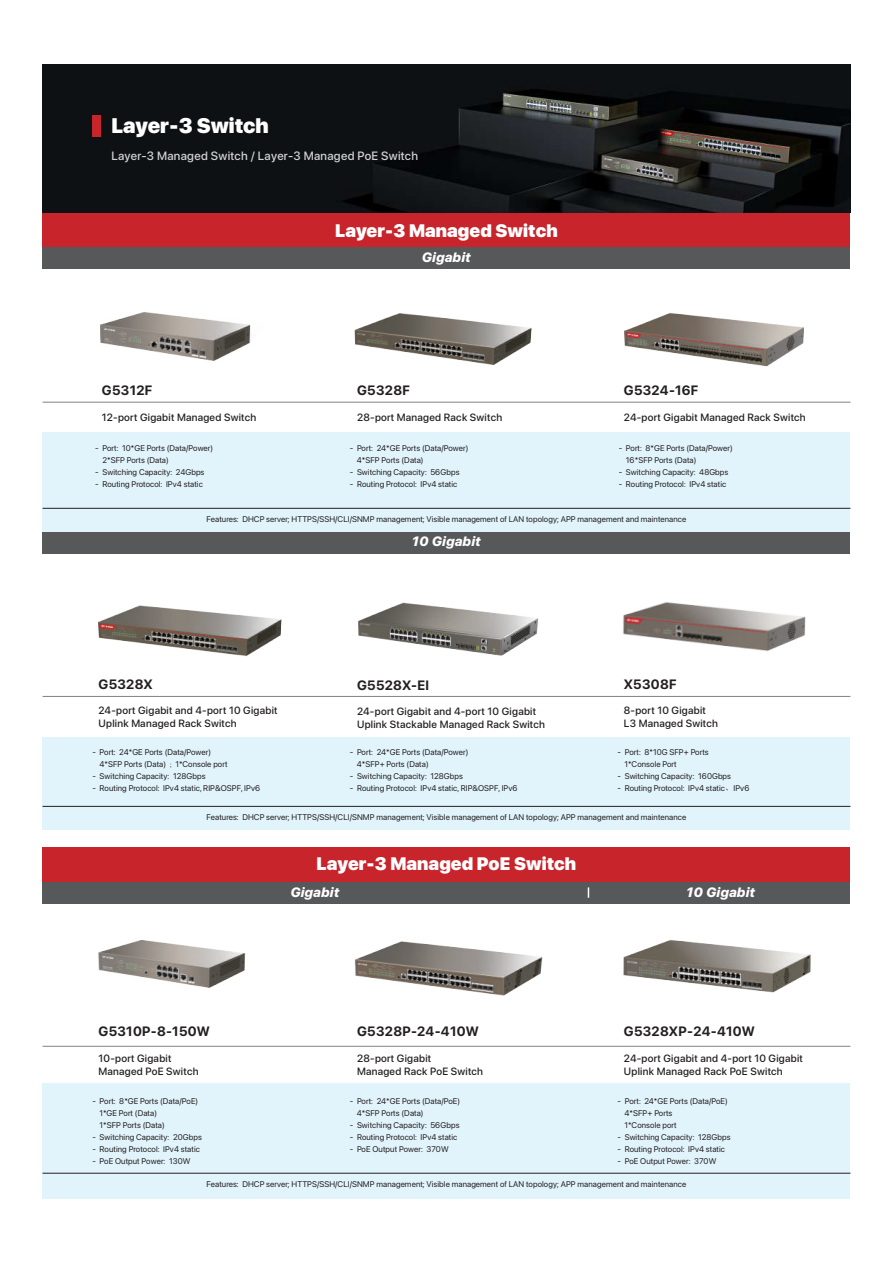
<style>
.page{position:relative;width:893px;height:1263px;background:#fff}
.page>*{position:absolute;margin:0;border:0;box-sizing:border-box;transform-origin:0 0}
.t1{font:900 21px "SF Pro Display";color:#fff}
.t2{font:900 18px "SF Pro Display";letter-spacing:.005em;color:#fff}
.t3{font:700 13.5px "SF Pro Display";letter-spacing:.025em;color:#231f20}
.t4{font:italic 800 13.5px "SF Pro Display";letter-spacing:.025em;color:#fff}
.t5{font:500 12px "SF Pro Display";letter-spacing:.025em;color:#d1d2d4}
.t6{font:500 10.5px/12.6px "SF Pro Display";letter-spacing:.025em;color:#231f20}
.t7{font:8.25px/12px "SF Pro Display";letter-spacing:.01em;color:#231f20}
.s1{font-family:"Adobe Song Std";font-weight:300}
</style>
<div class="page">
<img style="left:43px;top:64px;width:807px;height:149px">
<div style="left:92px;top:115px;width:8px;height:21px;background:#c8242b"></div>
<img style="left:322px;top:268px;width:238px;height:134px">
<img style="left:568px;top:268px;width:283px;height:135px">
<img style="left:100px;top:312px;width:151px;height:49px">
<img style="left:588px;top:553px;width:247px;height:98px">
<div style="left:43px;top:213px;width:807px;height:34px;background:#c8242b"></div>
<div style="left:43px;top:432px;width:807px;height:100px;background:#e1f4fc"></div>
<hr style="left:43px;top:402px;width:807px;height:1px;background:#808285">
<hr style="left:43px;top:508px;width:807px;height:1px;background:#231f20">
<div style="left:43px;top:737px;width:807px;height:92px;background:#e1f4fc"></div>
<hr style="left:43px;top:806px;width:807px;height:1px;background:#231f20">
<img style="left:68px;top:903px;width:207px;height:85px">
<div style="left:43px;top:882px;width:807px;height:21px;background:#57585a"></div>
<div style="left:43px;top:848px;width:807px;height:34px;background:#c8242b"></div>
<div style="left:43px;top:1083px;width:807px;height:116px;background:#e1f4fc"></div>
<hr style="left:43px;top:1046px;width:807px;height:1px;background:#808285">
<hr style="left:43px;top:1173px;width:807px;height:1px;background:#231f20">
<img style="left:321px;top:903px;width:251px;height:93px">
<img style="left:589px;top:891px;width:251px;height:102px">
<div style="left:43px;top:247px;width:807px;height:21px;background:#57585a"></div>
<img style="left:358px;top:602px;width:180px;height:54px">
<hr style="left:43px;top:696px;width:807px;height:1px;background:#808285">
<img style="left:98px;top:605px;width:184px;height:51px">
<div style="left:43px;top:532px;width:807px;height:21px;background:#57585a"></div>
<h1 class="t1" style="left:111px;top:113px;width:159px">Layer-3 Switch</h1>
<h3 class="t5" style="left:111px;top:149px;width:308px">Layer-3 Managed Switch / Layer-3 Managed PoE Switch</h3>
<h2 class="t2" style="left:335px;top:220px;width:224px">Layer-3 Managed Switch</h2>
<h3 class="t3" style="left:102px;top:383px;width:52px">G5312F</h3>
<p class="t6" style="left:102px;top:411px;width:156px">12-port Gigabit Managed Switch</p>
<h3 class="t4" style="left:422px;top:247px;width:50px">Gigabit</h3>
<h3 class="t3" style="left:357px;top:383px;width:54px">G5328F</h3>
<p class="t6" style="left:357px;top:411px;width:147px">28-port Managed Rack Switch</p>
<h3 class="t3" style="left:624px;top:383px;width:76px">G5324-16F</h3>
<p class="t6" style="left:624px;top:411px;width:183px">24-port Gigabit Managed Rack Switch</p>
<p class="t7" style="left:102px;top:442px;width:112px;text-indent:-7px">- Port: 10*GE Ports (Data/Power)<br>2*SFP Ports (Data)</p>
<p class="t7" style="left:95px;top:466px;width:111px">- Switching Capacity: 24Gbps</p>
<p class="t7" style="left:95px;top:478px;width:109px">- Routing Protocol: IPv4 static</p>
<p class="t7" style="left:357px;top:442px;width:113px;text-indent:-7px">- Port: 24*GE Ports (Data/Power)<br>4*SFP Ports (Data)</p>
<p class="t7" style="left:350px;top:466px;width:111px">- Switching Capacity: 56Gbps</p>
<p class="t7" style="left:350px;top:478px;width:109px">- Routing Protocol: IPv4 static</p>
<p class="t7" style="left:207px;top:513px;width:481px">Features: DHCP server; HTTPS/SSH/CLI/SNMP management; Visible management of LAN topology; APP management and maintenance</p>
<p class="t7" style="left:626px;top:442px;width:109px;text-indent:-7px">- Port: 8*GE Ports (Data/Power)<br>16*SFP Ports (Data)</p>
<p class="t7" style="left:619px;top:466px;width:111px">- Switching Capacity: 48Gbps</p>
<p class="t7" style="left:619px;top:478px;width:109px">- Routing Protocol: IPv4 static</p>
<h3 class="t3" style="left:99px;top:676px;width:56px">G5328X</h3>
<p class="t6" style="left:99px;top:704px;width:181px">24-port Gigabit and 4-port 10 Gigabit<br>Uplink Managed Rack Switch</p>
<h3 class="t4" style="left:412px;top:532px;width:70px">10 Gigabit</h3>
<h3 class="t3" style="left:357px;top:677px;width:73px">G5528X-EI</h3>
<p class="t6" style="left:357px;top:705px;width:189px">24-port Gigabit and 4-port 10 Gigabit<br>Uplink Stackable Managed Rack Switch</p>
<h3 class="t3" style="left:624px;top:676px;width:54px">X5308F</h3>
<p class="t6" style="left:624px;top:704px;width:96px">8-port 10 Gigabit<br>L3 Managed Switch</p>
<p class="t7" style="left:625px;top:746px;width:86px;text-indent:-7px">- Port: 8*10G SFP+ Ports<br>1*Console Port</p>
<p class="t7" style="left:617px;top:770px;width:115px">- Switching Capacity: 160Gbps</p>
<p class="t7" style="left:617px;top:782px;width:133px">- Routing Protocol: IPv4 static<span class="s1">、</span>IPv6</p>
<p class="t7" style="left:357px;top:746px;width:113px;text-indent:-7px">- Port: 24*GE Ports (Data/Power)<br>4*SFP+ Ports (Data)</p>
<p class="t7" style="left:350px;top:770px;width:115px">- Switching Capacity: 128Gbps</p>
<p class="t7" style="left:350px;top:782px;width:169px">- Routing Protocol: IPv4 static, RIP&amp;OSPF, IPv6</p>
<p class="t7" style="left:207px;top:811px;width:481px">Features: DHCP server; HTTPS/SSH/CLI/SNMP management; Visible management of LAN topology; APP management and maintenance</p>
<h2 class="t2" style="left:317px;top:853px;width:261px">Layer-3 Managed PoE Switch</h2>
<p class="t7" style="left:100px;top:746px;width:129px;text-indent:-7px">- Port: 24*GE Ports (Data/Power)<br>4*SFP Ports (Data) <span class="s1">;</span> 1*Console port</p>
<p class="t7" style="left:92px;top:770px;width:115px">- Switching Capacity: 128Gbps</p>
<p class="t7" style="left:92px;top:782px;width:169px">- Routing Protocol: IPv4 static, RIP&amp;OSPF, IPv6</p>
<h3 class="t4" style="left:290px;top:882px;width:50px">Gigabit</h3>
<h3 class="t4" style="left:686px;top:882px;width:70px">10 Gigabit</h3>
<h3 class="t3" style="left:99px;top:1024px;width:113px">G5310P-8-150W</h3>
<h3 class="t3" style="left:357px;top:1024px;width:123px">G5328P-24-410W</h3>
<h3 class="t3" style="left:624px;top:1024px;width:133px">G5328XP-24-410W</h3>
<p class="t6" style="left:99px;top:1052px;width:102px">10-port Gigabit<br>Managed PoE Switch</p>
<p class="t6" style="left:357px;top:1052px;width:128px">28-port Gigabit<br>Managed Rack PoE Switch</p>
<p class="t6" style="left:624px;top:1052px;width:181px">24-port Gigabit and 4-port 10 Gigabit<br>Uplink Managed Rack PoE Switch</p>
<p class="t7" style="left:100px;top:1095px;width:100px;text-indent:-7px">- Port: 8*GE Ports (Data/PoE)<br>1*GE Port (Data)<br>1*SFP Ports (Data)</p>
<p class="t7" style="left:92px;top:1131px;width:111px">- Switching Capacity: 20Gbps</p>
<p class="t7" style="left:92px;top:1143px;width:109px">- Routing Protocol: IPv4 static</p>
<p class="t7" style="left:92px;top:1155px;width:100px">- PoE Output Power: 130W</p>
<p class="t7" style="left:357px;top:1095px;width:105px;text-indent:-7px">- Port: 24*GE Ports (Data/PoE)<br>4*SFP Ports (Data)</p>
<p class="t7" style="left:350px;top:1119px;width:111px">- Switching Capacity: 56Gbps</p>
<p class="t7" style="left:350px;top:1131px;width:109px">- Routing Protocol: IPv4 static</p>
<p class="t7" style="left:350px;top:1143px;width:100px">- PoE Output Power: 370W</p>
<p class="t7" style="left:625px;top:1095px;width:105px;text-indent:-7px">- Port: 24*GE Ports (Data/PoE)<br>4*SFP+ Ports<br>1*Console port</p>
<p class="t7" style="left:617px;top:1131px;width:115px">- Switching Capacity: 128Gbps</p>
<p class="t7" style="left:617px;top:1143px;width:109px">- Routing Protocol: IPv4 static</p>
<p class="t7" style="left:617px;top:1155px;width:100px">- PoE Output Power: 370W</p>
<p class="t7" style="left:207px;top:1178px;width:481px">Features: DHCP server; HTTPS/SSH/CLI/SNMP management; Visible management of LAN topology; APP management and maintenance</p>
</div>
